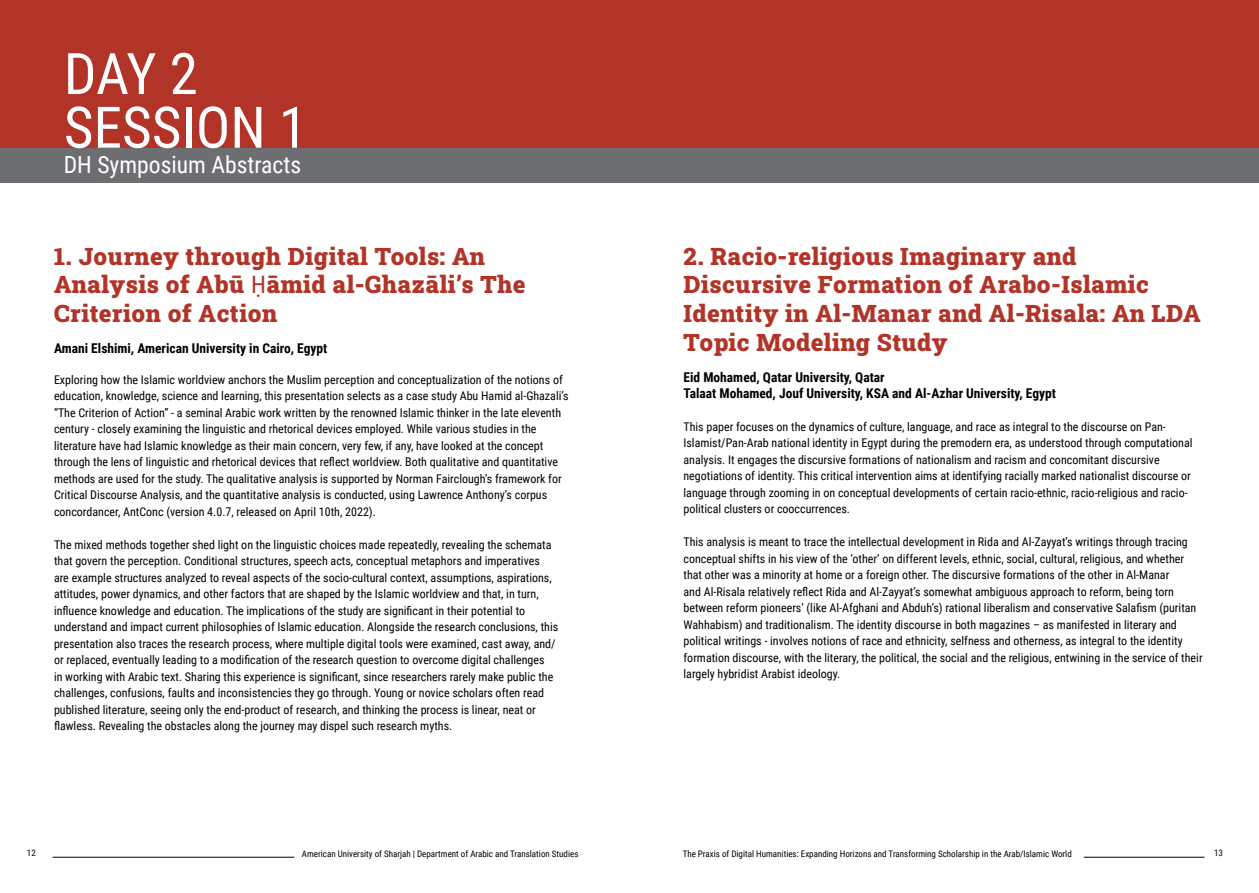
<style>
.page{position:relative;width:1259px;height:893px;background:#fff}
.page>*{position:absolute;margin:0;border:0;box-sizing:border-box;transform-origin:0 0}
.t1{font:57.3px/53.7px "Roboto Condensed";color:#fff}
.t2{font:24px/28.8px "Roboto Slab";letter-spacing:.02em;color:#b23428}
.t3{font:23.55px "Roboto Condensed";color:#fff}
.t4{font:700 13.5px/16.2px "Roboto Condensed";color:#000}
.t5{font:12px/16.5px "Roboto Condensed";color:#000}
.t6{font:9px "Roboto Condensed";color:#000}
.s1{font-family:"Roboto Condensed"}
</style>
<div class="page">
<hr style="left:53px;top:857px;width:241px;height:1px;background:#000">
<hr style="left:1083px;top:857px;width:121px;height:1px;background:#000">
<div style="left:0;top:0;width:1259px;height:148px;background:#b23428"></div>
<div style="left:0;top:148px;width:1259px;height:35px;background:#6d6e71"></div>
<h1 class="t1" style="left:64px;top:45px;width:245px">DAY 2<br>SESSION 1</h1>
<h3 class="t3" style="left:64px;top:148px;width:239px">DH Symposium Abstracts</h3>
<h2 class="t2" style="left:54px;top:241px;width:473px">1. Journey through Digital Tools: An<br>Analysis of Abū <span class="s1">Ḥ</span>āmid al-Ghazāli’s The<br>Criterion of Action</h2>
<p class="t4" style="left:54px;top:339px;width:275px">Amani Elshimi, American University in Cairo, Egypt</p>
<p class="t5" style="left:54px;top:371px;width:516px">Exploring how the Islamic worldview anchors the Muslim perception and conceptualization of the notions of education, knowledge, science and learning, this presentation selects as a case study Abu Hamid al-Ghazali’s “The Criterion of Action” - a seminal Arabic work written by the renowned Islamic thinker in the late eleventh century - closely examining the linguistic and rhetorical devices employed. While various studies in the literature have had Islamic knowledge as their main concern, very few, if any, have looked at the concept through the lens of linguistic and rhetorical devices that reflect worldview. Both qualitative and quantitative methods are used for the study. The qualitative analysis is supported by Norman Fairclough’s framework for Critical Discourse Analysis, and the quantitative analysis is conducted, using Lawrence Anthony’s corpus concordancer, AntConc (version 4.0.7, released on April 10th, 2022).</p>
<p class="t5" style="left:54px;top:536px;width:506px">The mixed methods together shed light on the linguistic choices made repeatedly, revealing the schemata that govern the perception. Conditional structures, speech acts, conceptual metaphors and imperatives<br>are example structures analyzed to reveal aspects of the socio-cultural context, assumptions, aspirations, attitudes, power dynamics, and other factors that are shaped by the Islamic worldview and that, in turn, influence knowledge and education. The implications of the study are significant in their potential to understand and impact current philosophies of Islamic education. Alongside the research conclusions, this presentation also traces the research process, where multiple digital tools were examined, cast away, and/ or replaced, eventually leading to a modification of the research question to overcome digital challenges<br>in working with Arabic text. Sharing this experience is significant, since researchers rarely make public the challenges, confusions, faults and inconsistencies they go through. Young or novice scholars often read published literature, seeing only the end-product of research, and thinking the process is linear, neat or flawless. Revealing the obstacles along the journey may dispel such research myths.</p>
<h2 class="t2" style="left:683px;top:241px;width:519px">2. Racio-religious Imaginary and Discursive Formation of Arabo-Islamic Identity in Al-Manar and Al-Risala: An LDA Topic Modeling Study</h2>
<p class="t4" style="left:683px;top:368px;width:374px">Eid Mohamed, Qatar University, Qatar<br>Talaat Mohamed, Jouf University, KSA and Al-Azhar University, Egypt</p>
<p class="t5" style="left:683px;top:418px;width:510px">This paper focuses on the dynamics of culture, language, and race as integral to the discourse on Pan-Islamist/Pan-Arab national identity in Egypt during the premodern era, as understood through computational analysis. It engages the discursive formations of nationalism and racism and concomitant discursive negotiations of identity. This critical intervention aims at identifying racially marked nationalist discourse or language through zooming in on conceptual developments of certain racio-ethnic, racio-religious and racio&shy;political clusters or cooccurrences.</p>
<p class="t5" style="left:683px;top:533px;width:520px">This analysis is meant to trace the intellectual development in Rida and Al-Zayyat’s writings through tracing conceptual shifts in his view of the ‘other’ on different levels, ethnic, social, cultural, religious, and whether that other was a minority at home or a foreign other. The discursive formations of the other in Al-Manar<br>and Al-Risala relatively reflect Rida and Al-Zayyat’s somewhat ambiguous approach to reform, being torn between reform pioneers’ (like Al-Afghani and Abduh’s) rational liberalism and conservative Salafism (puritan Wahhabism) and traditionalism. The identity discourse in both magazines – as manifested in literary and political writings - involves notions of race and ethnicity, selfness and otherness, as integral to the identity formation discourse, with the literary, the political, the social and the religious, entwining in the service of their largely hybridist Arabist ideology.</p>
<p class="t6" style="left:27px;top:847px;width:10px">12</p>
<p class="t6" style="left:302px;top:848px;width:278px">American University of Sharjah | Department of Arabic and Translation Studies</p>
<p class="t6" style="left:682px;top:848px;width:391px">The Praxis of Digital Humanities: Expanding Horizons and Transforming Scholarship in the Arab/Islamic World</p>
<p class="t6" style="left:1214px;top:847px;width:10px">13</p>
</div>
